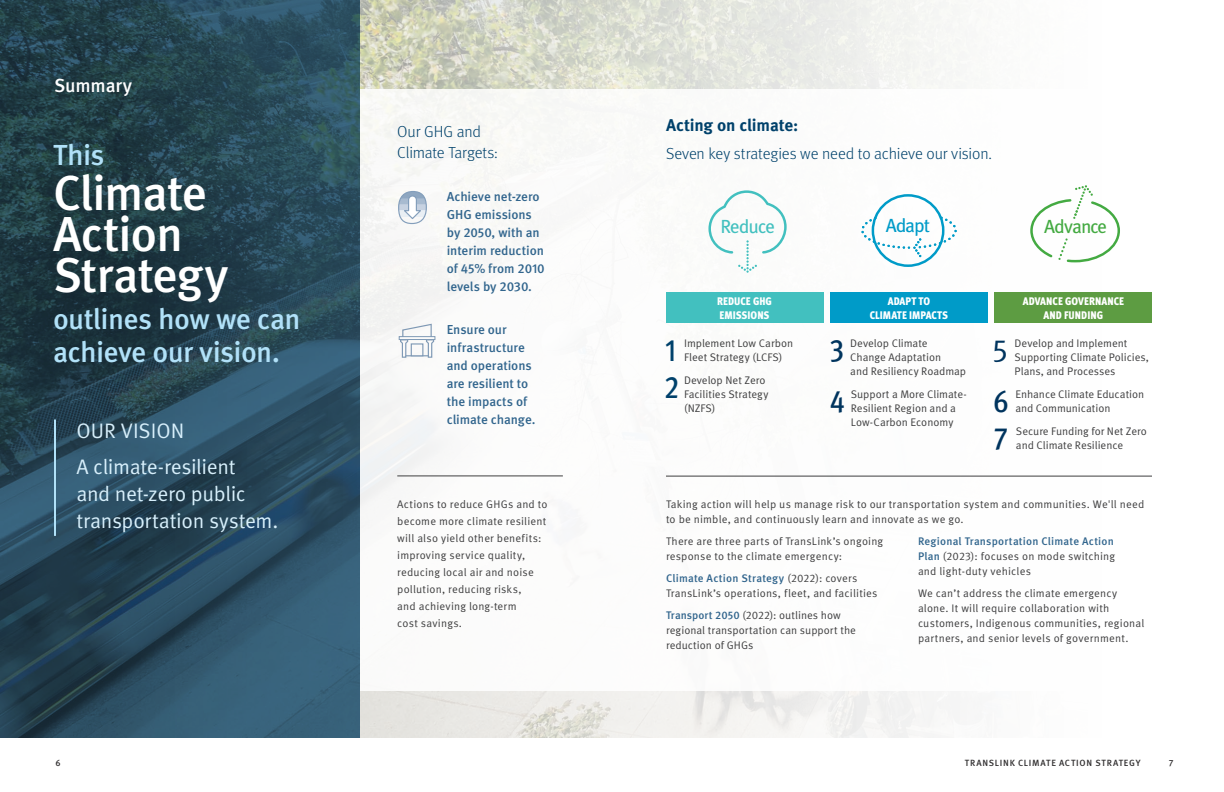
<style>
.page{position:relative;width:1224px;height:792px;background:#fff}
.page>*{position:absolute;margin:0;border:0;box-sizing:border-box;transform-origin:0 0}
.TL_H2{font:500 49px/41px "Meta Pro";letter-spacing:-.03em;color:#fff}
.Paragraph_1-GREP_Sty{font:31.4px "Meta OT Norm";color:#00345e}
.Paragraph_1-GREP_Sty-2{font:500 condensed 31.3px "Meta OT";color:#00345e}
.Paragraph_1-GREP_Sty-3{font:500 condensed 31.3px "Meta OT";color:#00416b}
.TL_H2-2{font:500 29px/33px "Meta Pro";letter-spacing:-.025em;color:#b1e1f8}
.Paragraph_1-GREP_Sty-4{font:21px/27px "Meta OT Norm";letter-spacing:-.015em;color:#d7effb}
.TL_H2-3{font:500 19px "Meta Pro";letter-spacing:-.01em;color:#fff}
.t1{font:19px "Meta Pro";letter-spacing:-.055em;color:#44aa42}
.t2{font:19px "Meta Pro";letter-spacing:-.06em;color:#42c0bf}
.t3{font:19px "Meta Pro";letter-spacing:-.06em;color:#009bc8}
.TL17_H5{font:700 17px "Meta Pro";letter-spacing:-.01em;color:#00416b}
.Para_16pt_deck{font:300 16px/21px "Meta OT";letter-spacing:-.01em;color:#00416b}
.Paragraph_1-GREP_Sty-5{font:500 13px/18px "Meta Pro";letter-spacing:-.005em;color:#31658d}
.Paragraph_1-GREP_Sty-6{font:11px/14px "Meta OT Norm";letter-spacing:.01em;color:#3e3e3f}
.Paragraph_1-GREP_Sty-7{font:900 condensed 11px/14px "Meta OT";letter-spacing:.005em;color:#fff;text-align:center}
.t4{font:500 9px "Meta Pro";letter-spacing:.085em;color:#312f30}
.s1{font-family:"Meta Pro";font-weight:500;color:#31658d}
</style>
<div class="page">
<img style="left:360px;top:0;width:600px;height:737px">
<div style="left:360px;top:89px;width:824px;height:601px;background:#fff"></div>
<svg style="left:0;top:0;width:360px;height:737px;background:#284858"></svg>
<div style="left:995px;top:292px;width:157px;height:31px;background:#5d9c42"></div>
<div style="left:666px;top:292px;width:157px;height:31px;background:#42c0bf"></div>
<div style="left:830px;top:292px;width:157px;height:31px;background:#009bc8"></div>
<hr style="left:397px;top:476px;width:166px;height:1px;background:#3e3e3f">
<hr style="left:666px;top:476px;width:486px;height:1px;background:#3e3e3f">
<hr style="left:54px;top:426px;width:2px;height:110px;background:#b1e1f8">
<hr style="left:54px;top:419px;width:2px;height:110px;background:#b1e1f8">
<svg style="left:399px;top:323px;width:36px;height:35px"></svg>
<svg style="left:400px;top:192px;width:26px;height:6px"></svg>
<svg style="left:399px;top:198px;width:27px;height:6px"></svg>
<div style="left:399px;top:204px;width:27px;height:7px;background:#c2cedf"></div>
<svg style="left:399px;top:210px;width:27px;height:7px"></svg>
<div style="left:398px;top:191px;width:29px;height:33px;border:1px solid #839ebb;border-radius:50%"></div>
<svg style="left:402px;top:195px;width:21px;height:25px"></svg>
<svg style="left:708px;top:190px;width:79px;height:83px"></svg>
<div style="left:872px;top:194px;width:72px;height:73px;border:2px solid #009bc8;border-radius:50%"></div>
<svg style="left:861px;top:215px;width:96px;height:42px"></svg>
<svg style="left:1030px;top:185px;width:90px;height:78px"></svg>
<h2 class="TL_H2-3" style="left:54px;top:73px;width:80px">Summary</h2>
<h2 class="TL_H2-2" style="left:53px;top:139px;width:53px">This</h2>
<h2 class="TL_H2" style="left:53px;top:174px;width:177px">Climate<br>Action<br>Strategy</h2>
<h2 class="TL_H2-2" style="left:53px;top:303px;width:249px">outlines how we can achieve our vision.</h2>
<p class="Paragraph_1-GREP_Sty-4" style="left:77px;top:418px;width:109px">OUR VISION</p>
<p class="Paragraph_1-GREP_Sty-4" style="left:76px;top:454px;width:203px">A climate-resilient<br>and net-zero public transportation system.</p>
<p class="Para_16pt_deck" style="left:397px;top:122px;width:102px">Our GHG and<br>Climate Targets:</p>
<p class="Paragraph_1-GREP_Sty-5" style="left:447px;top:188px;width:100px">Achieve net-zero<br>GHG emissions by 2050, with an interim reduction of 45% from 2010 levels by 2030.</p>
<p class="Paragraph_1-GREP_Sty-5" style="left:447px;top:321px;width:90px">Ensure our infrastructure and operations are resilient to the impacts of climate change.</p>
<p class="Paragraph_1-GREP_Sty-6" style="left:397px;top:496px;width:152px;line-height:17px">Actions to reduce GHGs and to become more climate resilient will also yield other benefits: improving service quality, reducing local air and noise pollution, reducing risks,<br>and achieving long-term<br>cost savings.</p>
<h5 class="TL17_H5" style="left:666px;top:114px;width:134px">Acting on climate:</h5>
<p class="Para_16pt_deck" style="left:666px;top:143px;width:328px">Seven key strategies we need to achieve our vision.</p>
<h3 class="t2" style="left:720px;top:214px;width:56px">Reduce</h3>
<h3 class="t3" style="left:886px;top:213px;width:46px">Adapt</h3>
<h3 class="t1" style="left:1044px;top:215px;width:64px">Advance</h3>
<p class="Paragraph_1-GREP_Sty-7" style="left:717px;top:295px;width:56px;text-align:left">REDUCE GHG<br>EMISSIONS</p>
<p class="Paragraph_1-GREP_Sty-3" style="left:665px;top:330px;width:13px">1</p>
<p class="Paragraph_1-GREP_Sty-6" style="left:684px;top:336px;width:111px">Implement Low Carbon<br>Fleet Strategy (LCFS)</p>
<p class="Paragraph_1-GREP_Sty-3" style="left:665px;top:367px;width:17px">2</p>
<p class="Paragraph_1-GREP_Sty-6" style="left:684px;top:373px;width:86px">Develop Net Zero<br>Facilities Strategy (NZFS)</p>
<p class="Paragraph_1-GREP_Sty-7" style="left:870px;top:295px;width:80px">ADAPT TO<br>CLIMATE IMPACTS</p>
<p class="Paragraph_1-GREP_Sty-2" style="left:830px;top:330px;width:17px">3</p>
<p class="Paragraph_1-GREP_Sty-6" style="left:850px;top:336px;width:117px">Develop Climate<br>Change Adaptation<br>and Resiliency Roadmap</p>
<p class="Paragraph_1-GREP_Sty-2" style="left:830px;top:381px;width:17px">4</p>
<p class="Paragraph_1-GREP_Sty-6" style="left:851px;top:387px;width:117px">Support a More Climate-<br>Resilient Region and a<br>Low-Carbon Economy</p>
<p class="Paragraph_1-GREP_Sty-7" style="left:1023px;top:295px;width:103px">ADVANCE GOVERNANCE<br>AND FUNDING</p>
<p class="Paragraph_1-GREP_Sty" style="left:993px;top:332px;width:17px">5</p>
<p class="Paragraph_1-GREP_Sty-6" style="left:1015px;top:336px;width:136px">Develop and Implement<br>Supporting Climate Policies,<br>Plans, and Processes</p>
<p class="Paragraph_1-GREP_Sty-2" style="left:993px;top:381px;width:17px">6</p>
<p class="Paragraph_1-GREP_Sty-6" style="left:1015px;top:387px;width:130px">Enhance Climate Education and Communication</p>
<p class="Paragraph_1-GREP_Sty-2" style="left:994px;top:418px;width:15px">7</p>
<p class="Paragraph_1-GREP_Sty-6" style="left:1016px;top:424px;width:133px">Secure Funding for Net Zero and Climate Resilience</p>
<p class="Paragraph_1-GREP_Sty-6" style="left:666px;top:497px;width:480px;line-height:15px">Taking action will help us manage risk to our transportation system and communities. We'll need to be nimble, and continuously learn and innovate as we go.</p>
<p class="Paragraph_1-GREP_Sty-6" style="left:666px;top:534px;width:219px;line-height:15px">There are three parts of TransLink’s ongoing response to the climate emergency:</p>
<p class="Paragraph_1-GREP_Sty-6" style="left:666px;top:571px;width:213px;line-height:15px"><span class="s1">Climate Action Strategy</span> (2022): covers<br>TransLink’s operations, fleet, and facilities</p>
<p class="Paragraph_1-GREP_Sty-6" style="left:666px;top:608px;width:191px;line-height:15px"><span class="s1">Transport 2050</span> (2022): outlines how regional transportation can support the reduction of GHGs</p>
<p class="Paragraph_1-GREP_Sty-6" style="left:918px;top:534px;width:199px;line-height:15px;text-align:justify"><span class="s1">Regional Transportation Climate Action Plan</span> (2023): focuses on mode switching and light-duty vehicles</p>
<p class="Paragraph_1-GREP_Sty-6" style="left:918px;top:586px;width:228px;line-height:15px">We can’t address the climate emergency alone. It will require collaboration with customers, Indigenous communities, regional partners, and senior levels of government.</p>
<p class="t4" style="left:55px;top:758px;width:7px">6</p>
<p class="t4" style="left:965px;top:758px;width:177px">TRANSLINK CLIMATE ACTION STRATEGY</p>
<p class="t4" style="left:1169px;top:758px;width:6px">7</p>
</div>
